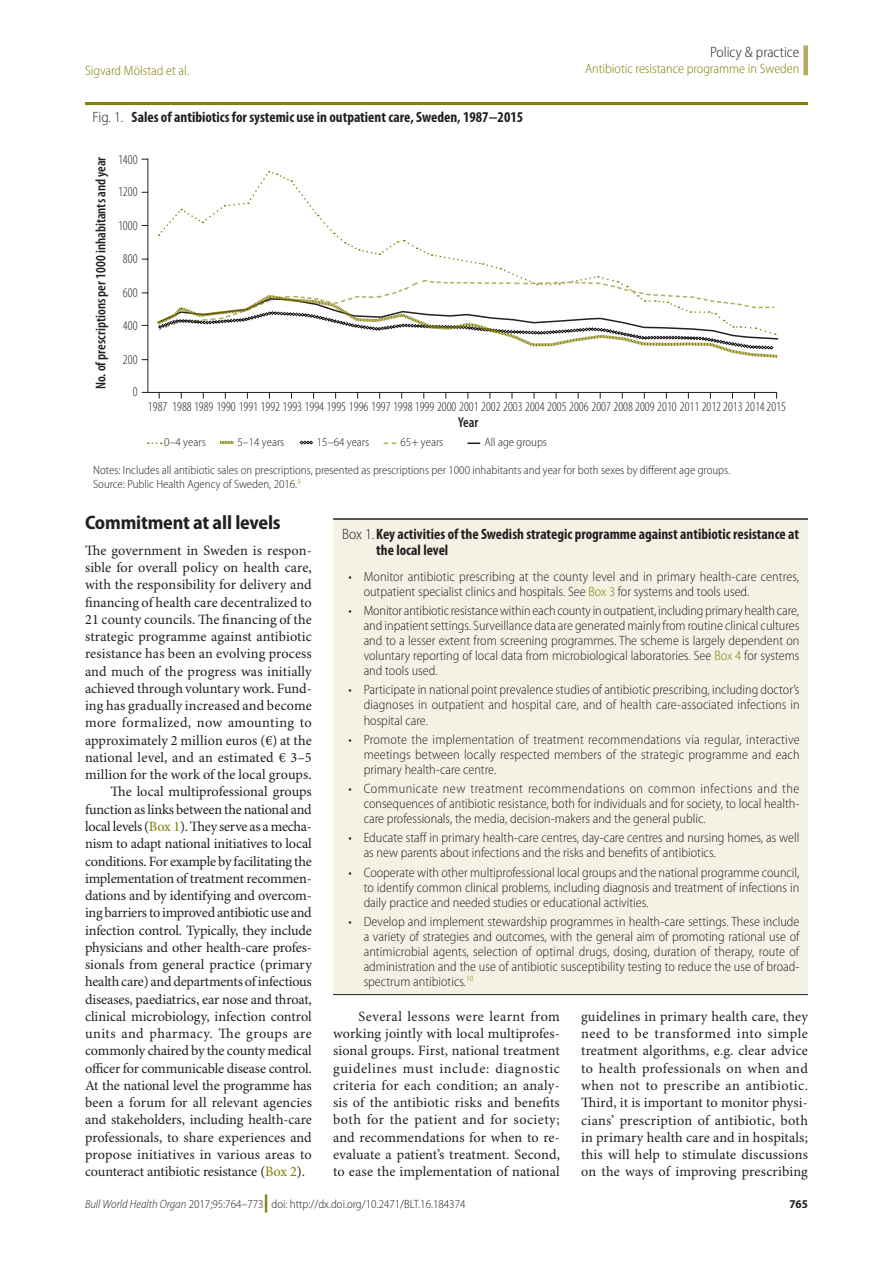
<style>
.page{position:relative;width:893px;height:1263px;background:#fff}
.page>*{position:absolute;margin:0;border:0;box-sizing:border-box;transform-origin:0 0}
.t1{font:700 semi-condensed 19.5px "Myriad Pro";letter-spacing:-.01em;color:#231f20}
.t2{font:700 condensed 15px/16.5px "Myriad Pro";color:#231f20}
.t3{font:300 semi-condensed 15px "Myriad Pro";color:#231f20}
.t4{font:14.25px/17.2px "Minion Pro";letter-spacing:-.005em;color:#231f20;text-align:justify}
.t5{font:600 condensed 14.25px "Myriad Pro";color:#231f20}
.t6{font:14.25px "Minion Pro";letter-spacing:-.025em;color:#231f20}
.t7{font:14.25px "Minion Pro";letter-spacing:.025em;color:#231f20}
.t8{font:14.25px "Minion Pro";letter-spacing:.03em;color:#231f20}
.t9{font:300 semi-condensed 13.5px/15px "Myriad Pro";color:#231f20;text-align:justify}
.t10{font:300 condensed 13.5px "Myriad Pro";color:#231f20}
.t11{font:300 semi-condensed 13.5px "Myriad Pro";color:#827c00}
.t12{font:300 semi-condensed 12px/14.2px "Myriad Pro";color:#231f20}
.t13{font:700 semi-condensed 12px "Myriad Pro";color:#231f20}
.s1{font-weight:300;font-stretch:semi-condensed}
.s2{color:#827c00}
.s3{font-style:italic}
.s4{font-weight:900;font-stretch:normal;font-size:18px;color:#827c00}
</style>
<div class="page">
<div style="left:803px;top:45px;width:5px;height:30px;background:#b2ac5f"></div>
<hr style="left:85px;top:102px;width:723px;height:3px;background:#827c00">
<svg style="left:141px;top:158px;width:637px;height:235px"></svg>
<svg style="left:148px;top:442px;width:14px;height:2px"></svg>
<svg style="left:220px;top:441px;width:14px;height:3px"></svg>
<svg style="left:300px;top:441px;width:13px;height:3px"></svg>
<svg style="left:384px;top:442px;width:12px;height:2px"></svg>
<svg style="left:467px;top:442px;width:13px;height:2px"></svg>
<svg style="left:157px;top:171px;width:622px;height:187px"></svg>
<div style="left:333px;top:520px;width:474px;height:474px;background:#f3f2e4"></div>
<hr style="left:333px;top:518px;width:475px;height:2px;background:#231f20">
<hr style="left:333px;top:994px;width:475px;height:1px;background:#231f20">
<p class="t3" style="left:710px;top:44px;width:91px">Policy &amp; practice</p>
<p class="t11" style="left:85px;top:63px;width:106px">Sigvard Mölstad et al.</p>
<p class="t11" style="left:585px;top:61px;width:216px">Antibiotic resistance programme in Sweden</p>
<p class="t2" style="left:93px;top:109px;width:432px"><span class="s1">Fig. 1.</span> Sales of antibiotics for systemic use in outpatient care, Sweden, 1987−2015</p>
<p class="t5" style="left:93px;top:389px;width:234px;rotate:-90deg">No. of prescriptions per 1000 inhabitants and year</p>
<p class="t10" style="left:118px;top:152px;width:21px">1400</p>
<p class="t10" style="left:118px;top:185px;width:21px">1200</p>
<p class="t10" style="left:118px;top:219px;width:21px">1000</p>
<p class="t10" style="left:123px;top:251px;width:16px">800</p>
<p class="t10" style="left:123px;top:285px;width:16px">600</p>
<p class="t10" style="left:123px;top:318px;width:16px">400</p>
<p class="t10" style="left:123px;top:353px;width:16px">200</p>
<p class="t10" style="left:133px;top:384px;width:6px">0</p>
<p class="t10" style="left:148px;top:399px;width:639px">1987 1988 1989 1990 1991 1992 1993 1994 1995 1996 1997 1998 1999 2000 2001 2002 2003 2004 2005 2006 2007 2008 2009 2010 2011 20122013 20142015</p>
<p class="t5" style="left:458px;top:415px;width:22px">Year</p>
<p class="t12" style="left:164px;top:436px;width:43px">0–4 years</p>
<p class="t12" style="left:237px;top:436px;width:49px">5–14 years</p>
<p class="t12" style="left:317px;top:436px;width:54px">15–64 years</p>
<p class="t12" style="left:401px;top:436px;width:44px">65+ years</p>
<p class="t12" style="left:484px;top:436px;width:64px">All age groups</p>
<p class="t12" style="left:93px;top:463px;width:638px">Notes: Includes all antibiotic sales on prescriptions, presented as prescriptions per 1000 inhabitants and year for both sexes by different age groups.<br>Source: Public Health Agency of Sweden, 2016.<sup>9</sup></p>
<p class="t2" style="left:376px;top:526px;width:424px;text-indent:-34px"><span class="s1">Box 1.</span> Key activities of the Swedish strategic programme against antibiotic resistance at the local level</p>
<p class="t9" style="left:364px;top:569px;width:437px;text-indent:-15px">• Monitor antibiotic prescribing at the county level and in primary health-care centres, outpatient specialist clinics and hospitals. See <span class="s2">Box 3</span> for systems and tools used.</p>
<p class="t9" style="left:364px;top:603px;width:437px;text-indent:-15px">• Monitor antibiotic resistance within each county in outpatient, including primary health care, and inpatient settings. Surveillance data are generated mainly from routine clinical cultures and to a lesser extent from screening programmes. The scheme is largely dependent on voluntary reporting of local data from microbiological laboratories. See <span class="s2">Box 4</span> for systems and tools used.</p>
<p class="t9" style="left:364px;top:683px;width:438px;text-indent:-15px">• Participate in national point prevalence studies of antibiotic prescribing, including doctor’s diagnoses in outpatient and hospital care, and of health care-associated infections in hospital care.</p>
<p class="t9" style="left:364px;top:732px;width:437px;text-indent:-15px">• Promote the implementation of treatment recommendations via regular, interactive meetings between locally respected members of the strategic programme and each primary health-care centre.</p>
<p class="t9" style="left:364px;top:781px;width:437px;text-indent:-15px">• Communicate new treatment recommendations on common infections and the consequences of antibiotic resistance, both for individuals and for society, to local health&shy;care professionals, the media, decision-makers and the general public.</p>
<p class="t9" style="left:364px;top:830px;width:437px;text-indent:-15px">• Educate staff in primary health-care centres, day-care centres and nursing homes, as well as new parents about infections and the risks and benefits of antibiotics.</p>
<p class="t9" style="left:364px;top:865px;width:437px;text-indent:-15px">• Cooperate with other multiprofessional local groups and the national programme council, to identify common clinical problems, including diagnosis and treatment of infections in daily practice and needed studies or educational activities.</p>
<p class="t9" style="left:364px;top:914px;width:437px;text-indent:-15px">• Develop and implement stewardship programmes in health-care settings. These include a variety of strategies and outcomes, with the general aim of promoting rational use of antimicrobial agents, selection of optimal drugs, dosing, duration of therapy, route of administration and the use of antibiotic susceptibility testing to reduce the use of broad&shy;spectrum antibiotics.<sup>10</sup></p>
<h1 class="t1" style="left:85px;top:511px;width:197px">Commitment at all levels</h1>
<p class="t4" style="left:85px;top:542px;width:228px">The government in Sweden is respon-</p>
<p class="t4" style="left:85px;top:559px;width:228px">sible for overall policy on health care,</p>
<p class="t4" style="left:85px;top:577px;width:228px">with the responsibility for delivery and</p>
<p class="t4" style="left:85px;top:594px;width:228px">financing of health care decentralized to</p>
<p class="t4" style="left:85px;top:611px;width:228px">21 county councils. The financing of the</p>
<p class="t4" style="left:85px;top:628px;width:228px">strategic programme against antibiotic</p>
<p class="t4" style="left:85px;top:646px;width:228px">resistance has been an evolving process</p>
<p class="t4" style="left:85px;top:663px;width:228px">and much of the progress was initially</p>
<p class="t4" style="left:85px;top:680px;width:228px">achieved through voluntary work. Fund-</p>
<p class="t4" style="left:85px;top:698px;width:228px">ing has gradually increased and become</p>
<p class="t7" style="left:85px;top:714px;width:228px">more formalized, now amounting to</p>
<p class="t4" style="left:85px;top:732px;width:228px">approximately 2 million euros (€) at the</p>
<p class="t4" style="left:85px;top:749px;width:228px">national level, and an estimated € 3–5</p>
<p class="t4" style="left:85px;top:767px;width:228px">million for the work of the local groups.</p>
<p class="t4" style="left:111px;top:784px;width:203px">The local multiprofessional groups</p>
<p class="t4" style="left:85px;top:801px;width:228px">function as links between the national and</p>
<p class="t4" style="left:85px;top:818px;width:228px">local levels (<span class="s2">Box 1</span>). They serve as a mecha-</p>
<p class="t4" style="left:85px;top:836px;width:228px">nism to adapt national initiatives to local</p>
<p class="t4" style="left:85px;top:853px;width:228px">conditions. For example by facilitating the</p>
<p class="t4" style="left:85px;top:870px;width:228px">implementation of treatment recommen-</p>
<p class="t4" style="left:85px;top:887px;width:228px">dations and by identifying and overcom-</p>
<p class="t6" style="left:85px;top:904px;width:228px">ing barriers to improved antibiotic use and</p>
<p class="t4" style="left:85px;top:922px;width:228px">infection control. Typically, they include</p>
<p class="t4" style="left:85px;top:939px;width:228px">physicians and other health-care profes-</p>
<p class="t4" style="left:85px;top:956px;width:228px">sionals from general practice (primary</p>
<p class="t4" style="left:85px;top:974px;width:228px">health care) and departments of infectious</p>
<p class="t4" style="left:85px;top:991px;width:228px">diseases, paediatrics, ear nose and throat,</p>
<p class="t4" style="left:85px;top:1008px;width:228px">clinical microbiology, infection control</p>
<p class="t8" style="left:85px;top:1025px;width:228px">units and pharmacy. The groups are</p>
<p class="t4" style="left:85px;top:1043px;width:228px">commonly chaired by the county medical</p>
<p class="t4" style="left:85px;top:1060px;width:228px">officer for communicable disease control.</p>
<p class="t4" style="left:85px;top:1077px;width:228px">At the national level the programme has</p>
<p class="t4" style="left:85px;top:1094px;width:228px">been a forum for all relevant agencies</p>
<p class="t4" style="left:85px;top:1112px;width:228px">and stakeholders, including health-care</p>
<p class="t4" style="left:85px;top:1129px;width:228px">professionals, to share experiences and</p>
<p class="t4" style="left:85px;top:1146px;width:228px">propose initiatives in various areas to</p>
<p class="t4" style="left:85px;top:1163px;width:221px">counteract antibiotic resistance (<span class="s2">Box 2</span>).</p>
<p class="t4" style="left:333px;top:1008px;width:228px;text-indent:26px">Several lessons were learnt from working jointly with local multiprofes&shy;sional groups. First, national treatment guidelines must include: diagnostic criteria for each condition; an analy&shy;sis of the antibiotic risks and benefits both for the patient and for society; and recommendations for when to re&shy;evaluate a patient’s treatment. Second, to ease the implementation of national</p>
<p class="t4" style="left:581px;top:1008px;width:228px">guidelines in primary health care, they need to be transformed into simple treatment algorithms, e.g. clear advice to health professionals on when and when not to prescribe an antibiotic.<br>Third, it is important to monitor physi&shy;cians’ prescription of antibiotic, both in primary health care and in hospitals; this will help to stimulate discussions on the ways of improving prescribing</p>
<p class="t12" style="left:85px;top:1197px;width:382px"><span class="s3">Bull World Health Organ</span> 2017;95:764–773<span class="s4">|</span> doi: http://dx.doi.org/10.2471/BLT.16.184374</p>
<p class="t13" style="left:789px;top:1197px;width:20px">765</p>
</div>
